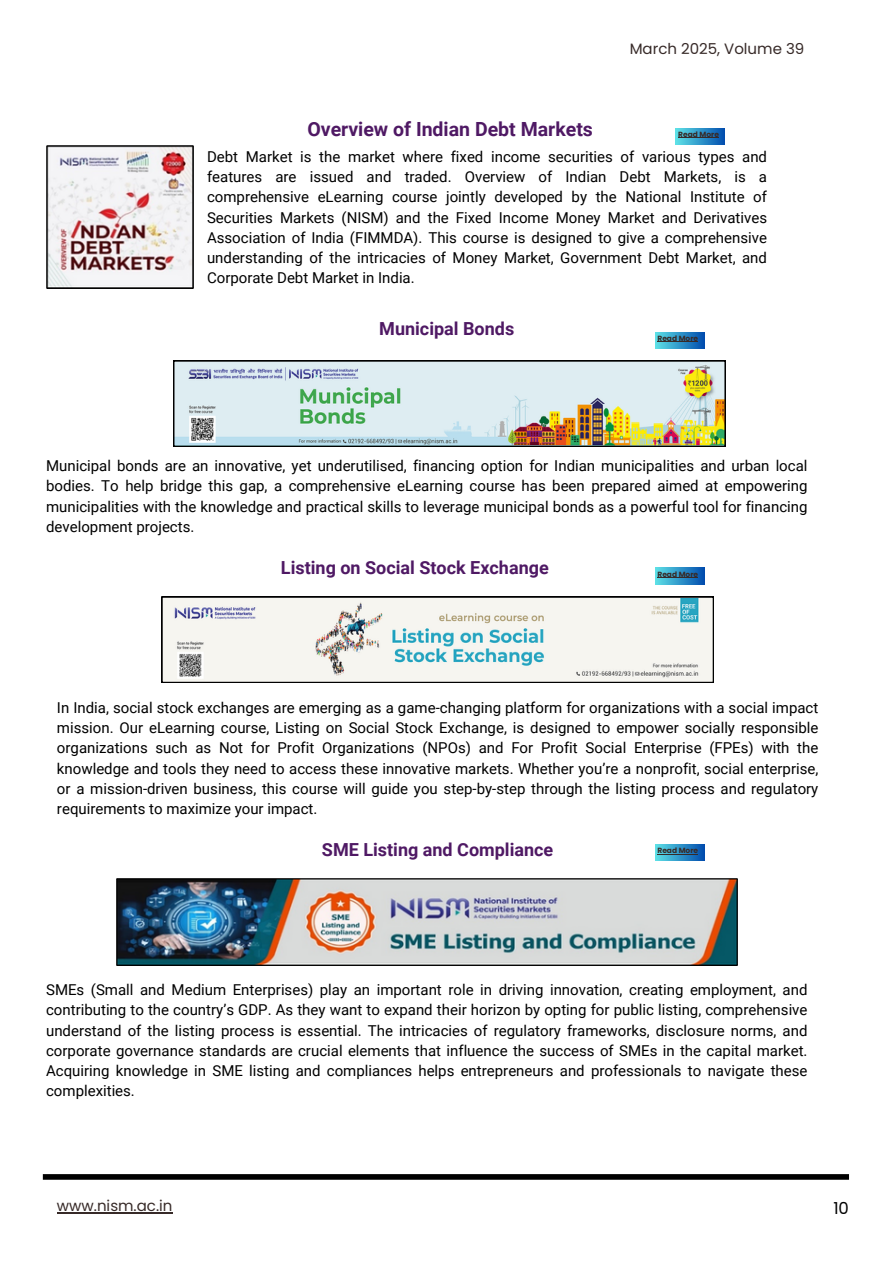
<style>
.page{position:relative;width:894px;height:1264px;background:#fff}
.page>*{position:absolute;margin:0;border:0;box-sizing:border-box;transform-origin:0 0}
.t1{font:700 19.5px "Roboto";color:#4f1964}
.t2{font:700 18px "Roboto";color:#4f1964}
.t3{font:16.5px "Poppins";color:#000}
.t4{font:15px/20.2px "Roboto";color:#000;text-align:justify}
.t5{font:15px "Poppins";color:#372a28}
.t6{font:700 7.5px "Poppins";color:#372a28}
</style>
<div class="page">
<div style="left:43px;top:1174px;width:805px;height:5px;background:#000"></div>
<div style="left:655px;top:844px;width:48px;height:16px;background:linear-gradient(to right,#5ee1e6,#0654b1)"></div>
<hr style="left:657px;top:854px;width:41px;height:1px;background:#372a28">
<img style="left:46px;top:146px;width:147px;height:142px">
<div style="left:675px;top:128px;width:49px;height:16px;background:linear-gradient(to right,#5fe3e7,#0451af)"></div>
<hr style="left:678px;top:137px;width:40px;height:1px;background:#372a28">
<div style="left:655px;top:332px;width:48px;height:16px;background:linear-gradient(to right,#5ee1e6,#0654b1)"></div>
<hr style="left:657px;top:341px;width:41px;height:1px;background:#372a28">
<div style="left:655px;top:568px;width:48px;height:16px;background:linear-gradient(to right,#5ee1e6,#0654b1)"></div>
<hr style="left:657px;top:577px;width:41px;height:1px;background:#372a28">
<img style="left:116px;top:878px;width:621px;height:87px">
<img style="left:173px;top:360px;width:551px;height:87px">
<svg style="left:161px;top:596px;width:552px;height:87px"></svg>
<hr style="left:57px;top:1212px;width:115px;height:1px;background:#372a28">
<h1 class="t5" style="left:629px;top:38px;width:176px">March 2025, Volume 39</h1>
<p class="t1" style="left:307px;top:118px;width:287px">Overview of Indian Debt Markets</p>
<p class="t4" style="left:207px;top:147px;width:561px">Debt Market is the market where fixed income securities of various types and features are issued and traded. Overview of Indian Debt Markets, is a comprehensive eLearning course jointly developed by the National Institute of Securities Markets (NISM) and the Fixed Income Money Market and Derivatives Association of India (FIMMDA). This course is designed to give a comprehensive understanding of the intricacies of Money Market, Government Debt Market, and Corporate Debt Market in India.</p>
<h2 class="t2" style="left:379px;top:318px;width:136px">Municipal Bonds</h2>
<p class="t6" style="left:678px;top:129px;width:42px">Read More</p>
<h1 class="t6" style="left:657px;top:333px;width:42px">Read More</h1>
<h1 class="t4" style="left:46px;top:456px;width:762px">Municipal bonds are an innovative, yet underutilised, financing option for Indian municipalities and urban local bodies. To help bridge this gap, a comprehensive eLearning course has been prepared aimed at empowering municipalities with the knowledge and practical skills to leverage municipal bonds as a powerful tool for financing development projects.</h1>
<p class="t2" style="left:281px;top:557px;width:269px">Listing on Social Stock Exchange</p>
<p class="t6" style="left:657px;top:568px;width:42px">Read More</p>
<p class="t4" style="left:57px;top:697px;width:762px">In India, social stock exchanges are emerging as a game-changing platform for organizations with a social impact mission. Our eLearning course, Listing on Social Stock Exchange, is designed to empower socially responsible organizations such as Not for Profit Organizations (NPOs) and For Profit Social Enterprise (FPEs) with the knowledge and tools they need to access these innovative markets. Whether you’re a nonprofit, social enterprise, or a mission-driven business, this course will guide you step-by-step through the listing process and regulatory requirements to maximize your impact.</p>
<h2 class="t2" style="left:322px;top:839px;width:233px">SME Listing and Compliance</h2>
<h2 class="t6" style="left:657px;top:845px;width:42px">Read More</h2>
<h1 class="t4" style="left:46px;top:979px;width:762px">SMEs (Small and Medium Enterprises) play an important role in driving innovation, creating employment, and contributing to the country’s GDP. As they want to expand their horizon by opting for public listing, comprehensive understand of the listing process is essential. The intricacies of regulatory frameworks, disclosure norms, and corporate governance standards are crucial elements that influence the success of SMEs in the capital market.<br>Acquiring knowledge in SME listing and compliances helps entrepreneurs and professionals to navigate these complexities.</h1>
<p class="t5" style="left:57px;top:1195px;width:117px">www.nism.ac.in</p>
<h2 class="t3" style="left:833px;top:1196px;width:17px">10</h2>
</div>
